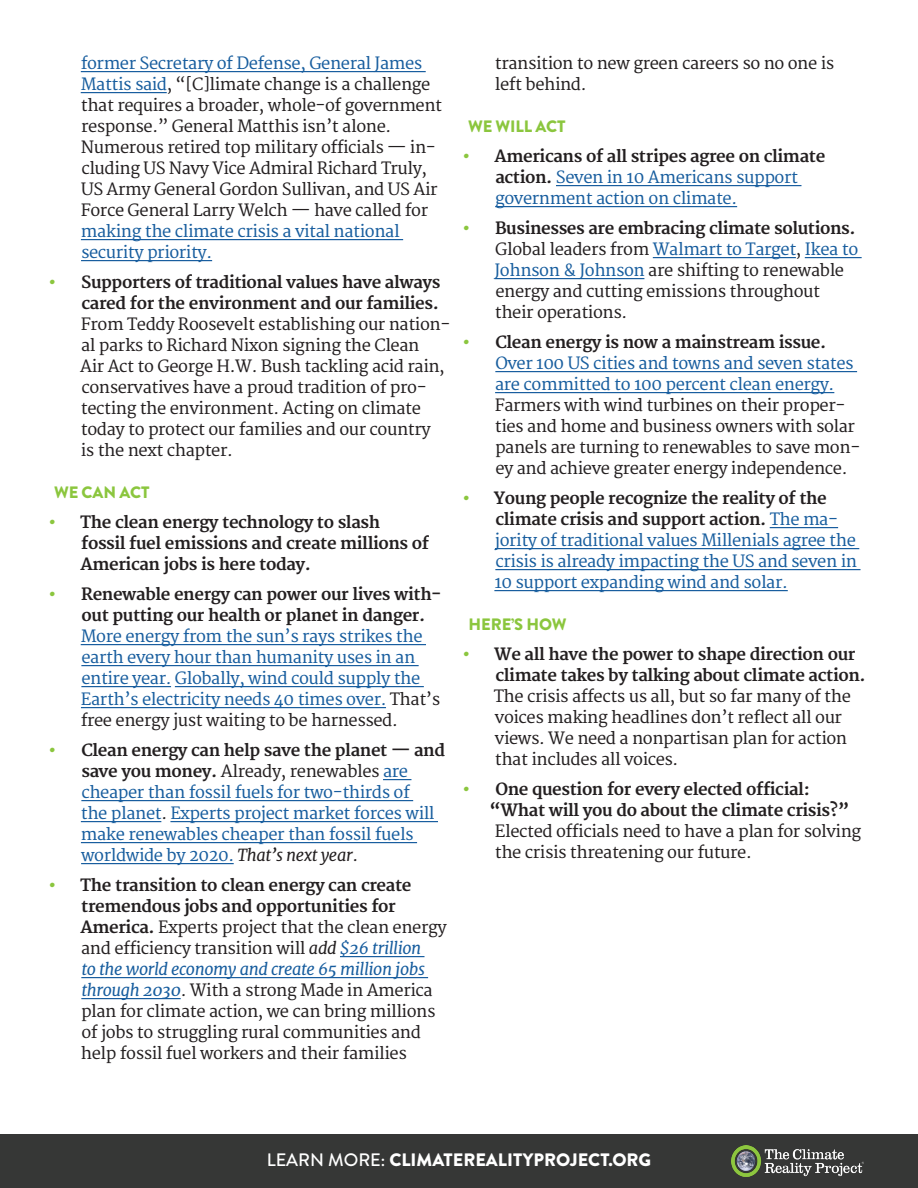
<style>
.page{position:relative;width:918px;height:1188px;background:#fff}
.page>*{position:absolute;margin:0;border:0;box-sizing:border-box;transform-origin:0 0}
.t1{font:900 18px "Brandon Grotesque";color:#fff}
.t2{font:16.5px/21px "Merriweather";letter-spacing:-.025em;color:#231f20}
.t3{font:16.5px/21px "Merriweather";letter-spacing:-.025em;color:#175d9e}
.t4{font:700 16.5px/21px "Merriweather";letter-spacing:-.025em;color:#231f20}
.t5{font:900 16.5px "Brandon Grotesque";letter-spacing:-.005em;color:#8bc63e}
.s1{color:#175d9e}
.s2{font-weight:700;color:#8bc63e}
.s3{font-weight:700}
.s4{color:#8bc63e}
.s5{font-weight:700;color:#231f20}
.s6{color:#231f20}
.s7{font-style:italic;color:#231f20}
.s8{font-style:italic}
.s9{font-style:italic;color:#175d9e}
.s10{font-weight:500}
</style>
<div class="page">
<hr style="left:81px;top:71px;width:345px;height:1px;background:#175d9e">
<hr style="left:81px;top:92px;width:86px;height:1px;background:#175d9e">
<hr style="left:81px;top:239px;width:322px;height:1px;background:#175d9e">
<hr style="left:81px;top:260px;width:131px;height:1px;background:#175d9e">
<hr style="left:81px;top:644px;width:345px;height:1px;background:#175d9e">
<hr style="left:81px;top:665px;width:338px;height:1px;background:#175d9e">
<hr style="left:81px;top:686px;width:90px;height:1px;background:#175d9e">
<hr style="left:175px;top:686px;width:249px;height:1px;background:#175d9e">
<hr style="left:81px;top:707px;width:305px;height:1px;background:#175d9e">
<svg style="left:383px;top:779px;width:28px;height:1px"></svg>
<hr style="left:81px;top:800px;width:332px;height:1px;background:#175d9e">
<hr style="left:81px;top:821px;width:80px;height:1px;background:#175d9e">
<hr style="left:170px;top:821px;width:268px;height:1px;background:#175d9e">
<hr style="left:81px;top:842px;width:336px;height:1px;background:#175d9e">
<hr style="left:81px;top:863px;width:153px;height:1px;background:#175d9e">
<hr style="left:340px;top:956px;width:85px;height:1px;background:#175d9e">
<hr style="left:81px;top:977px;width:347px;height:1px;background:#175d9e">
<hr style="left:81px;top:998px;width:100px;height:1px;background:#175d9e">
<hr style="left:556px;top:185px;width:245px;height:1px;background:#175d9e">
<hr style="left:495px;top:206px;width:242px;height:1px;background:#175d9e">
<hr style="left:653px;top:257px;width:143px;height:1px;background:#175d9e">
<hr style="left:805px;top:257px;width:57px;height:1px;background:#175d9e">
<hr style="left:495px;top:278px;width:149px;height:1px;background:#175d9e">
<hr style="left:495px;top:371px;width:362px;height:1px;background:#175d9e">
<hr style="left:495px;top:392px;width:339px;height:1px;background:#175d9e">
<hr style="left:770px;top:527px;width:68px;height:1px;background:#175d9e">
<hr style="left:495px;top:548px;width:364px;height:1px;background:#175d9e">
<hr style="left:495px;top:569px;width:366px;height:1px;background:#175d9e">
<hr style="left:494px;top:590px;width:294px;height:1px;background:#175d9e">
<div style="left:0;top:1134px;width:918px;height:54px;background:#363736"></div>
<img style="left:731px;top:1146px;width:133px;height:30px">
<p class="t2" style="left:81px;top:54px;width:363px"><span class="s1">former Secretary of Defense, General James Mattis said</span>, “[C]limate change is a challenge that requires a broader, whole-of government response.” General Matthis isn’t alone.<br>Numerous retired top military officials — in&shy;cluding US Navy Vice Admiral Richard Truly, US Army General Gordon Sullivan, and US Air Force General Larry Welch — have called for <span class="s1">making the climate crisis a vital national security priority.</span></p>
<p class="t2" style="left:80px;top:273px;width:372px;text-indent:-31px"><span class="s2">•</span> <span class="s3">Supporters of traditional values have always cared for the environment and our families.<br></span>From Teddy Roosevelt establishing our nation&shy;al parks to Richard Nixon signing the Clean<br>Air Act to George H.W. Bush tackling acid rain, conservatives have a proud tradition of pro&shy;tecting the environment. Acting on climate today to protect our families and our country<br>is the next chapter.</p>
<p class="t5" style="left:54px;top:481px;width:97px">WE CAN ACT</p>
<p class="t4" style="left:80px;top:513px;width:350px;text-indent:-31px"><span class="s4">•</span> The clean energy technology to slash<br>fossil fuel emissions and create millions of<br>American jobs is here today.</p>
<p class="t3" style="left:81px;top:585px;width:362px;text-indent:-32px"><span class="s2">•</span> <span class="s5">Renewable energy can power our lives with&shy;out putting our health or planet in danger.<br></span>More energy from the sun’s rays strikes the earth every hour than humanity uses in an entire year. Globally, wind could supply the Earth’s electricity needs 40 times over. <span class="s6">That’s free energy just waiting to be harnessed.</span></p>
<p class="t3" style="left:81px;top:741px;width:366px;text-indent:-32px"><span class="s2">•</span> <span class="s5">Clean energy can help save the planet — and save you money.</span> <span class="s6">Already, renewables</span> are cheaper than fossil fuels for two-thirds of<br>the planet<span class="s6">.</span> Experts project market forces will make renewables cheaper than fossil fuels worldwide by 2020. <span class="s7">That’s next year</span><span class="s6">.</span></p>
<p class="t2" style="left:80px;top:876px;width:368px;text-indent:-31px"><span class="s2">•</span> <span class="s3">The transition to clean energy can create tremendous jobs and opportunities for America.</span> Experts project that the clean energy and efficiency transition will <span class="s8">add</span> <span class="s9">$26 trillion<br>to the world economy and create 65 million jobs through 2030</span>. With a strong Made in America plan for climate action, we can bring millions of jobs to struggling rural communities and help fossil fuel workers and their families</p>
<p class="t2" style="left:495px;top:54px;width:341px">transition to new green careers so no one is left behind.</p>
<p class="t5" style="left:468px;top:115px;width:99px">WE WILL ACT</p>
<p class="t3" style="left:495px;top:147px;width:332px;text-indent:-32px"><span class="s2">•</span> <span class="s5">Americans of all stripes agree on climate action.</span> Seven in 10 Americans support government action on climate.</p>
<p class="t2" style="left:495px;top:219px;width:365px;text-indent:-32px"><span class="s2">•</span> <span class="s3">Businesses are embracing climate solutions.<br></span>Global leaders from <span class="s1">Walmart to Target</span>, <span class="s1">Ikea to Johnson &amp; Johnson</span> are shifting to renewable energy and cutting emissions throughout their operations.</p>
<p class="t2" style="left:495px;top:333px;width:367px;text-indent:-32px"><span class="s2">•</span> <span class="s3">Clean energy is now a mainstream issue.<br></span><span class="s1">Over 100 US cities and towns and seven states are committed to 100 percent clean energy.<br></span>Farmers with wind turbines on their proper&shy;ties and home and business owners with solar panels are turning to renewables to save mon&shy;ey and achieve greater energy independence.</p>
<p class="t3" style="left:494px;top:489px;width:364px;text-indent:-31px"><span class="s2">•</span> <span class="s5">Young people recognize the reality of the climate crisis and support action.</span> The ma&shy;jority of traditional values Millenials agree the crisis is already impacting the US and seven in 10 support expanding wind and solar.</p>
<p class="t5" style="left:468px;top:613px;width:100px">HERE’S HOW</p>
<p class="t2" style="left:494px;top:645px;width:374px;text-indent:-31px"><span class="s2">•</span> <span class="s3">We all have the power to shape direction our climate takes by talking about climate action.<br></span>The crisis affects us all, but so far many of the voices making headlines don’t reflect all our views. We need a nonpartisan plan for action that includes all voices.</p>
<p class="t4" style="left:463px;top:780px;width:348px"><span class="s4">•</span> One question for every elected official:</p>
<p class="t4" style="left:489px;top:801px;width:362px">“What will you do about the climate crisis?”</p>
<p class="t2" style="left:495px;top:822px;width:368px">Elected officials need to have a plan for solving</p>
<p class="t2" style="left:495px;top:843px;width:258px">the crisis threatening our future.</p>
<p class="t1" style="left:267px;top:1147px;width:386px"><span class="s10">LEARN MORE:</span> CLIMATEREALITYPROJECT.ORG</p>
</div>
